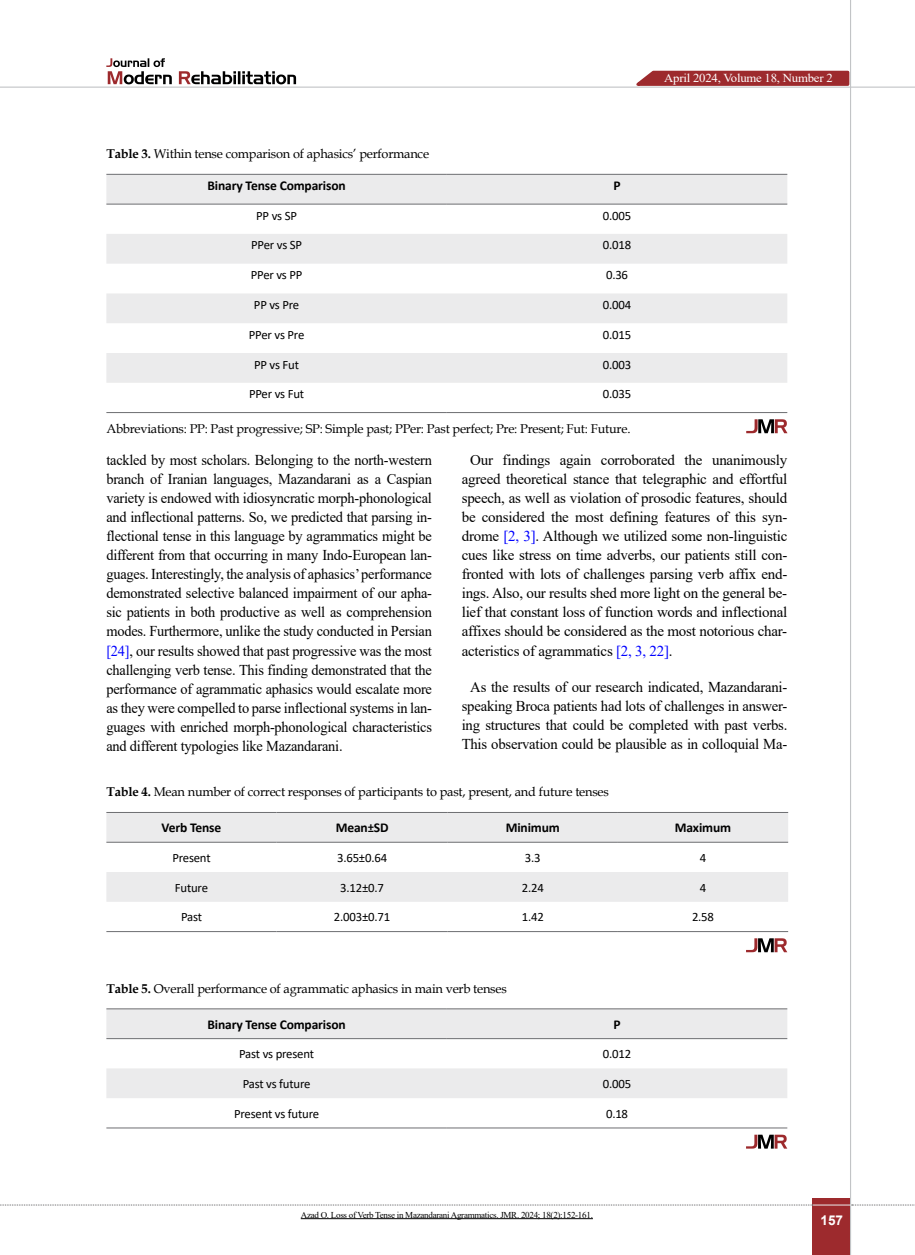
<style>
.page{position:relative;width:915px;height:1255px;background:#fff}
.page>*{position:absolute;margin:0;border:0;box-sizing:border-box;transform-origin:0 0}
.t1{font:15px/19px "Times New Roman";letter-spacing:-.015em;color:#000;text-align:justify;scale:.96 1}
.t2{font:15px/19px "Times New Roman";letter-spacing:-.015em;color:#000;text-align:justify}
.t3{font:700 13.5px "Calibri";letter-spacing:-.01em;color:#000}
.t4{font:700 13.5px "Arial";color:#fff}
.t5{font:12.75px "Book Antiqua";letter-spacing:-.015em;color:#000}
.t6{font:12.75px "Calibri";letter-spacing:-.015em;color:#000}
.t7{font:12.15px "Times New Roman";letter-spacing:-.015em;color:#fff;scale:1.05 1}
.t8{font:9px "Times New Roman";letter-spacing:-.03em;color:#000}
.s1{font-weight:700}
.s2{color:#00f}
.s3{font-size:12.75px}
</style>
<div class="page">
<div style="left:812px;top:1198px;width:38px;height:56px;background:#9d2a2d"></div>
<hr style="left:849px;top:0;width:1px;height:1254px;background:#c2c4c6">
<hr style="left:0;top:87px;width:914px;height:1px;background:#c2c4c6">
<hr style="left:812px;top:1204px;width:38px;height:1px;background:#ebebec">
<svg style="left:0;top:1204px;width:812px;height:1px"></svg>
<svg style="left:851px;top:1204px;width:64px;height:1px"></svg>
<svg style="left:179px;top:71px;width:117px;height:13px"></svg>
<svg style="left:106px;top:58px;width:66px;height:26px"></svg>
<svg style="left:106px;top:813px;width:681px;height:88px;fill:#ebebec"></svg>
<hr style="left:617px;top:931px;width:170px;height:1px;background:#6d6e71">
<hr style="left:447px;top:931px;width:170px;height:1px;background:#6d6e71">
<hr style="left:276px;top:931px;width:171px;height:1px;background:#6d6e71">
<hr style="left:106px;top:931px;width:170px;height:1px;background:#6d6e71">
<hr style="left:617px;top:812px;width:170px;height:1px;background:#6d6e71">
<hr style="left:447px;top:812px;width:170px;height:1px;background:#6d6e71">
<hr style="left:276px;top:812px;width:171px;height:1px;background:#6d6e71">
<hr style="left:106px;top:812px;width:170px;height:1px;background:#6d6e71">
<hr style="left:617px;top:841px;width:170px;height:1px;background:#6d6e71">
<hr style="left:447px;top:841px;width:170px;height:1px;background:#6d6e71">
<hr style="left:276px;top:841px;width:171px;height:1px;background:#6d6e71">
<hr style="left:106px;top:841px;width:170px;height:1px;background:#6d6e71">
<svg style="left:746px;top:938px;width:41px;height:14px"></svg>
<svg style="left:106px;top:1009px;width:681px;height:89px;fill:#ebebec"></svg>
<hr style="left:106px;top:1127px;width:340px;height:1px;background:#6d6e71">
<hr style="left:446px;top:1127px;width:341px;height:1px;background:#6d6e71">
<hr style="left:106px;top:1008px;width:340px;height:1px;background:#6d6e71">
<hr style="left:446px;top:1008px;width:341px;height:1px;background:#6d6e71">
<hr style="left:106px;top:1038px;width:340px;height:1px;background:#6d6e71">
<hr style="left:446px;top:1038px;width:341px;height:1px;background:#6d6e71">
<svg style="left:746px;top:1134px;width:41px;height:14px"></svg>
<svg style="left:106px;top:175px;width:681px;height:208px;fill:#ebebec"></svg>
<hr style="left:106px;top:204px;width:340px;height:1px;background:#6d6e71">
<hr style="left:446px;top:204px;width:341px;height:1px;background:#6d6e71">
<hr style="left:106px;top:174px;width:340px;height:1px;background:#6d6e71">
<hr style="left:446px;top:174px;width:341px;height:1px;background:#6d6e71">
<hr style="left:106px;top:412px;width:340px;height:1px;background:#6d6e71">
<hr style="left:446px;top:412px;width:341px;height:1px;background:#6d6e71">
<svg style="left:746px;top:419px;width:41px;height:14px"></svg>
<hr style="left:301px;top:1218px;width:291px;height:1px;background:#000">
<svg style="left:629px;top:69px;width:221px;height:18px;background:#b05658"></svg>
<p class="t5" style="left:106px;top:145px;width:324px"><span class="s1">Table 3.</span> Within tense comparison of aphasics’ performance</p>
<p class="t3" style="left:207px;top:176px;width:140px">Binary Tense Comparison</p>
<p class="t3" style="left:613px;top:176px;width:9px">P</p>
<p class="t6" style="left:256px;top:206px;width:42px">PP vs SP</p>
<p class="t6" style="left:602px;top:206px;width:30px">0.005</p>
<p class="t6" style="left:251px;top:236px;width:52px">PPer vs SP</p>
<p class="t6" style="left:602px;top:236px;width:30px">0.018</p>
<p class="t6" style="left:251px;top:266px;width:53px">PPer vs PP</p>
<p class="t6" style="left:606px;top:266px;width:24px">0.36</p>
<p class="t6" style="left:254px;top:296px;width:47px">PP vs Pre</p>
<p class="t6" style="left:602px;top:296px;width:30px">0.004</p>
<p class="t6" style="left:249px;top:326px;width:57px">PPer vs Pre</p>
<p class="t6" style="left:602px;top:326px;width:30px">0.015</p>
<p class="t6" style="left:254px;top:355px;width:46px">PP vs Fut</p>
<p class="t6" style="left:602px;top:355px;width:30px">0.003</p>
<p class="t6" style="left:249px;top:385px;width:57px">PPer vs Fut</p>
<p class="t6" style="left:602px;top:385px;width:30px">0.035</p>
<p class="t5" style="left:106px;top:420px;width:525px">Abbreviations: PP: Past progressive; SP: Simple past; PPer: Past perfect; Pre: Present; Fut: Future.</p>
<p class="t7" style="left:664px;top:69px;width:162px">April 2024, Volume 18, Number 2</p>
<p class="t1" style="left:106px;top:450px;width:340px">tackled by most scholars. Belonging to the north-western branch of Iranian languages, Mazandarani as a Caspian variety is endowed with idiosyncratic morph-phonological and inflectional patterns. So, we predicted that parsing in&shy;flectional tense in this language by agrammatics might be different from that occurring in many Indo-European lan&shy;guages. Interestingly, the analysis of aphasics’ performance demonstrated selective balanced impairment of our apha&shy;sic patients in both productive as well as comprehension modes. Furthermore, unlike the study conducted in Persian <span class="s2">[24]</span>, our results showed that past progressive was the most challenging verb tense. This finding demonstrated that the performance of agrammatic aphasics would escalate more as they were compelled to parse inflectional systems in lan&shy;guages with enriched morph-phonological characteristics and different typologies like Mazandarani.</p>
<p class="t2" style="left:461px;top:450px;width:327px;text-indent:9px">Our findings again corroborated the unanimously agreed theoretical stance that telegraphic and effortful speech, as well as violation of prosodic features, should be considered the most defining features of this syn&shy;drome <span class="s2">[2, 3]</span>. Although we utilized some non-linguistic cues like stress on time adverbs, our patients still con&shy;fronted with lots of challenges parsing verb affix end&shy;ings. Also, our results shed more light on the general be&shy;lief that constant loss of function words and inflectional affixes should be considered as the most notorious char&shy;acteristics of agrammatics <span class="s2">[2, 3, 22]</span>.</p>
<p class="t2" style="left:461px;top:676px;width:327px;text-align:center">As the results of our research indicated, Mazandarani&shy;speaking Broca patients had lots of challenges in answer&shy;ing structures that could be completed with past verbs.<br>This observation could be plausible as in colloquial Ma-</p>
<p class="t5" style="left:106px;top:783px;width:504px"><span class="s1">Table 4.</span> Mean number of correct responses of participants to past, present, and future tenses</p>
<p class="t3" style="left:161px;top:818px;width:61px">Verb Tense</p>
<p class="t3" style="left:335px;top:818px;width:54px">Mean<span class="s3">±</span>SD</p>
<p class="t3" style="left:505px;top:818px;width:56px">Minimum</p>
<p class="t3" style="left:674px;top:818px;width:58px">Maximum</p>
<p class="t6" style="left:172px;top:848px;width:40px">Present</p>
<p class="t6" style="left:337px;top:848px;width:52px">3.65±0.64</p>
<p class="t6" style="left:524px;top:848px;width:17px">3.3</p>
<p class="t6" style="left:699px;top:848px;width:8px">4</p>
<p class="t6" style="left:175px;top:878px;width:35px">Future</p>
<p class="t6" style="left:340px;top:878px;width:45px">3.12±0.7</p>
<p class="t6" style="left:521px;top:878px;width:24px">2.24</p>
<p class="t6" style="left:699px;top:878px;width:8px">4</p>
<p class="t6" style="left:181px;top:908px;width:22px">Past</p>
<p class="t6" style="left:334px;top:908px;width:58px">2.003±0.71</p>
<p class="t6" style="left:521px;top:908px;width:24px">1.42</p>
<p class="t6" style="left:691px;top:908px;width:24px">2.58</p>
<p class="t5" style="left:106px;top:979px;width:402px"><span class="s1">Table 5.</span> Overall performance of agrammatic aphasics in main verb tenses</p>
<p class="t3" style="left:207px;top:1014px;width:140px">Binary Tense Comparison</p>
<p class="t3" style="left:613px;top:1014px;width:9px">P</p>
<p class="t6" style="left:239px;top:1045px;width:76px">Past vs present</p>
<p class="t6" style="left:602px;top:1045px;width:30px">0.012</p>
<p class="t6" style="left:243px;top:1074px;width:69px">Past vs future</p>
<p class="t6" style="left:602px;top:1074px;width:30px">0.005</p>
<p class="t6" style="left:234px;top:1104px;width:86px">Present vs future</p>
<p class="t6" style="left:606px;top:1104px;width:24px">0.18</p>
<p class="t8" style="left:301px;top:1208px;width:293px">Azad O. Loss of Verb Tense in Mazandarani Agrammatics. JMR. 2024; 18(2):152-161.</p>
<p class="t4" style="left:820px;top:1210px;width:24px">157</p>
</div>
